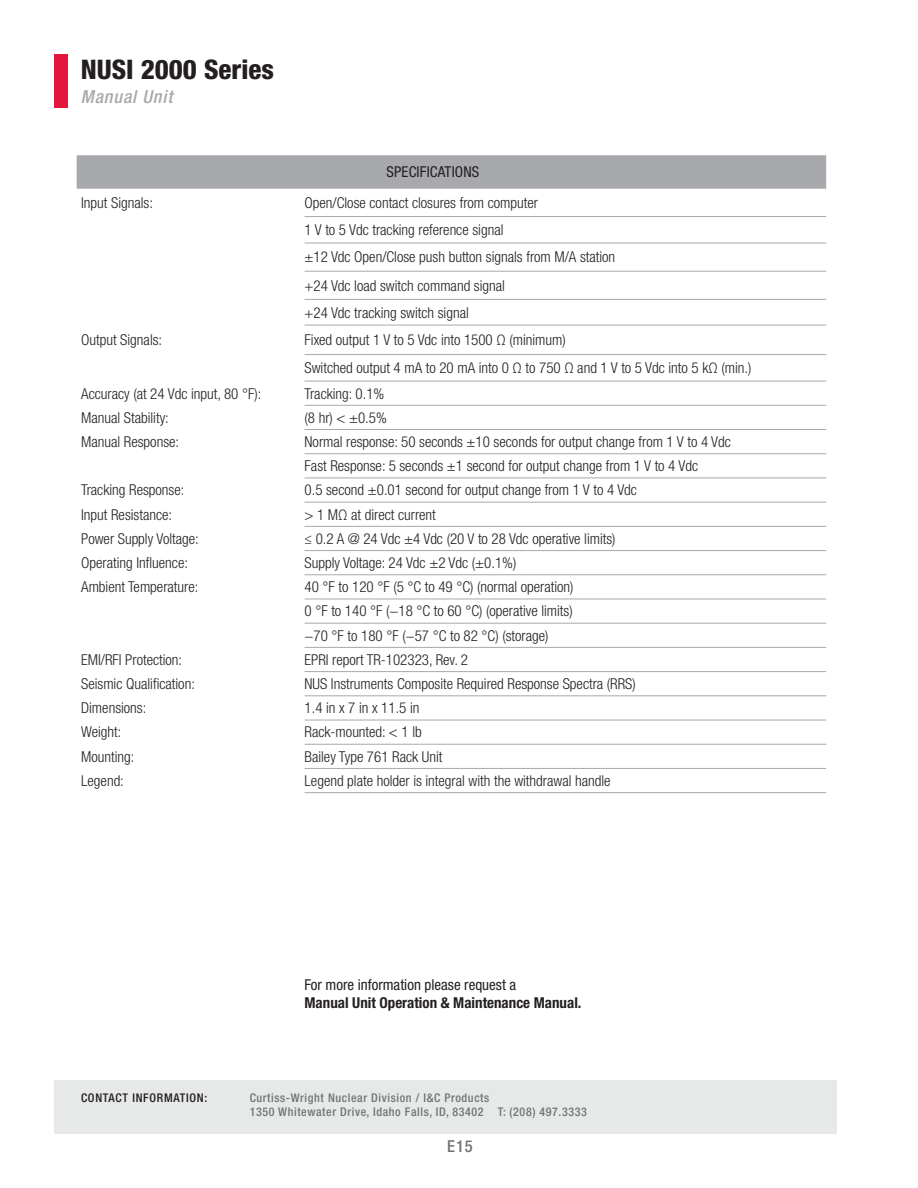
<style>
.page{position:relative;width:918px;height:1188px;background:#fff}
.page>*{position:absolute;margin:0;border:0;box-sizing:border-box;transform-origin:0 0}
.t1{font:800 condensed 27px "Helvetica Neue LT Std";color:#231f20}
.t2{font:italic 500 condensed 18px "Helvetica Neue LT Std";letter-spacing:.05em;color:#a7a9ac}
.t3{font:500 condensed 16.5px "Helvetica Neue LT Std";color:#717375}
.t4{font:300 condensed 15px "Helvetica Neue LT Std";color:#231f20}
.t5{font:condensed 15px "Helvetica Neue LT Std";color:#231f20}
.t6{font:700 condensed 15px "Helvetica Neue LT Std";color:#231f20}
.t7{font:500 condensed 12px "Helvetica Neue LT Std";letter-spacing:.05em;color:#717375}
.t8{font:500 condensed 12px "Helvetica Neue LT Std";letter-spacing:.06em;color:#231f20}
</style>
<div class="page">
<div style="left:54px;top:1080px;width:783px;height:54px;background:#e7e8e8"></div>
<div style="left:54px;top:54px;width:14px;height:54px;background:#e3173e"></div>
<div style="left:77px;top:155px;width:749px;height:34px;background:#a7a9ac"></div>
<hr style="left:305px;top:216px;width:521px;height:1px;background:#a7a9ac">
<hr style="left:305px;top:243px;width:521px;height:1px;background:#a7a9ac">
<hr style="left:305px;top:271px;width:521px;height:1px;background:#a7a9ac">
<hr style="left:305px;top:299px;width:521px;height:1px;background:#a7a9ac">
<hr style="left:305px;top:325px;width:521px;height:1px;background:#a7a9ac">
<hr style="left:305px;top:354px;width:521px;height:1px;background:#a7a9ac">
<hr style="left:305px;top:381px;width:521px;height:1px;background:#a7a9ac">
<hr style="left:305px;top:405px;width:521px;height:1px;background:#a7a9ac">
<hr style="left:305px;top:429px;width:521px;height:1px;background:#a7a9ac">
<hr style="left:305px;top:453px;width:521px;height:1px;background:#a7a9ac">
<hr style="left:305px;top:478px;width:521px;height:1px;background:#a7a9ac">
<hr style="left:305px;top:502px;width:521px;height:1px;background:#a7a9ac">
<hr style="left:305px;top:526px;width:521px;height:1px;background:#a7a9ac">
<hr style="left:305px;top:550px;width:521px;height:1px;background:#a7a9ac">
<hr style="left:305px;top:574px;width:521px;height:1px;background:#a7a9ac">
<hr style="left:305px;top:599px;width:521px;height:1px;background:#a7a9ac">
<hr style="left:305px;top:623px;width:521px;height:1px;background:#a7a9ac">
<hr style="left:305px;top:647px;width:521px;height:1px;background:#a7a9ac">
<hr style="left:305px;top:671px;width:521px;height:1px;background:#a7a9ac">
<hr style="left:305px;top:695px;width:521px;height:1px;background:#a7a9ac">
<hr style="left:305px;top:720px;width:521px;height:1px;background:#a7a9ac">
<hr style="left:305px;top:744px;width:521px;height:1px;background:#a7a9ac">
<hr style="left:305px;top:768px;width:521px;height:1px;background:#a7a9ac">
<hr style="left:305px;top:792px;width:521px;height:1px;background:#a7a9ac">
<p class="t1" style="left:81px;top:52px;width:195px">NUSI 2000 Series</p>
<p class="t2" style="left:81px;top:86px;width:93px">Manual Unit</p>
<p class="t5" style="left:387px;top:163px;width:94px">SPECIFICATIONS</p>
<p class="t4" style="left:81px;top:194px;width:73px">Input Signals:</p>
<p class="t4" style="left:305px;top:194px;width:235px">Open/Close contact closures from computer</p>
<p class="t4" style="left:305px;top:221px;width:200px">1 V to 5 Vdc tracking reference signal</p>
<p class="t4" style="left:305px;top:249px;width:312px">±12 Vdc Open/Close push button signals from M/A station</p>
<p class="t4" style="left:305px;top:277px;width:202px">+24 Vdc load switch command signal</p>
<p class="t4" style="left:305px;top:304px;width:166px">+24 Vdc tracking switch signal</p>
<p class="t4" style="left:81px;top:331px;width:83px">Output Signals:</p>
<p class="t4" style="left:305px;top:331px;width:263px">Fixed output 1 V to 5 Vdc into 1500 Ω (minimum)</p>
<p class="t4" style="left:305px;top:359px;width:448px">Switched output 4 mA to 20 mA into 0 Ω to 750 Ω and 1 V to 5 Vdc into 5 kΩ (min.)</p>
<p class="t4" style="left:81px;top:385px;width:182px">Accuracy (at 24 Vdc input, 80 °F):</p>
<p class="t4" style="left:305px;top:385px;width:81px">Tracking: 0.1%</p>
<p class="t4" style="left:81px;top:409px;width:89px">Manual Stability:</p>
<p class="t4" style="left:305px;top:409px;width:84px">(8 hr) &lt; ±0.5%</p>
<p class="t4" style="left:81px;top:433px;width:100px">Manual Response:</p>
<p class="t4" style="left:305px;top:433px;width:428px">Normal response: 50 seconds ±10 seconds for output change from 1 V to 4 Vdc</p>
<p class="t4" style="left:305px;top:457px;width:395px">Fast Response: 5 seconds ±1 second for output change from 1 V to 4 Vdc</p>
<p class="t4" style="left:81px;top:481px;width:105px">Tracking Response:</p>
<p class="t4" style="left:305px;top:481px;width:334px">0.5 second ±0.01 second for output change from 1 V to 4 Vdc</p>
<p class="t4" style="left:81px;top:506px;width:93px">Input Resistance:</p>
<p class="t4" style="left:305px;top:506px;width:133px">&gt; 1 MΩ at direct current</p>
<p class="t4" style="left:81px;top:530px;width:119px">Power Supply Voltage:</p>
<p class="t4" style="left:305px;top:530px;width:313px">≤ 0.2 A @ 24 Vdc ±4 Vdc (20 V to 28 Vdc operative limits)</p>
<p class="t4" style="left:81px;top:554px;width:108px">Operating Influence:</p>
<p class="t4" style="left:305px;top:554px;width:213px">Supply Voltage: 24 Vdc ±2 Vdc (±0.1%)</p>
<p class="t4" style="left:81px;top:578px;width:119px">Ambient Temperature:</p>
<p class="t4" style="left:305px;top:578px;width:270px">40 °F to 120 °F (5 °C to 49 °C) (normal operation)</p>
<p class="t4" style="left:305px;top:603px;width:270px">0 °F to 140 °F (−18 °C to 60 °C) (operative limits)</p>
<p class="t4" style="left:305px;top:627px;width:245px">−70 °F to 180 °F (−57 °C to 82 °C) (storage)</p>
<p class="t4" style="left:81px;top:651px;width:103px">EMI/RFI Protection:</p>
<p class="t4" style="left:305px;top:651px;width:165px">EPRI report TR-102323, Rev. 2</p>
<p class="t4" style="left:81px;top:675px;width:115px">Seismic Qualification:</p>
<p class="t4" style="left:305px;top:675px;width:333px">NUS Instruments Composite Required Response Spectra (RRS)</p>
<p class="t4" style="left:81px;top:699px;width:67px">Dimensions:</p>
<p class="t4" style="left:305px;top:699px;width:116px">1.4 in x 7 in x 11.5 in</p>
<p class="t4" style="left:81px;top:724px;width:42px">Weight:</p>
<p class="t4" style="left:305px;top:724px;width:119px">Rack-mounted: &lt; 1 lb</p>
<p class="t4" style="left:81px;top:748px;width:55px">Mounting:</p>
<p class="t4" style="left:305px;top:748px;width:139px">Bailey Type 761 Rack Unit</p>
<p class="t4" style="left:81px;top:772px;width:44px">Legend:</p>
<p class="t4" style="left:305px;top:772px;width:308px">Legend plate holder is integral with the withdrawal handle</p>
<p class="t5" style="left:305px;top:976px;width:213px">For more information please request a</p>
<p class="t6" style="left:305px;top:994px;width:279px">Manual Unit Operation &amp; Maintenance Manual.</p>
<p class="t8" style="left:81px;top:1091px;width:128px">CONTACT INFORMATION:</p>
<p class="t7" style="left:250px;top:1091px;width:241px">Curtiss-Wright Nuclear Division / I&amp;C Products</p>
<p class="t7" style="left:250px;top:1105px;width:339px">1350 Whitewater Drive, Idaho Falls, ID, 83402 T: (208) 497.3333</p>
<p class="t3" style="left:447px;top:1137px;width:27px">E15</p>
</div>
